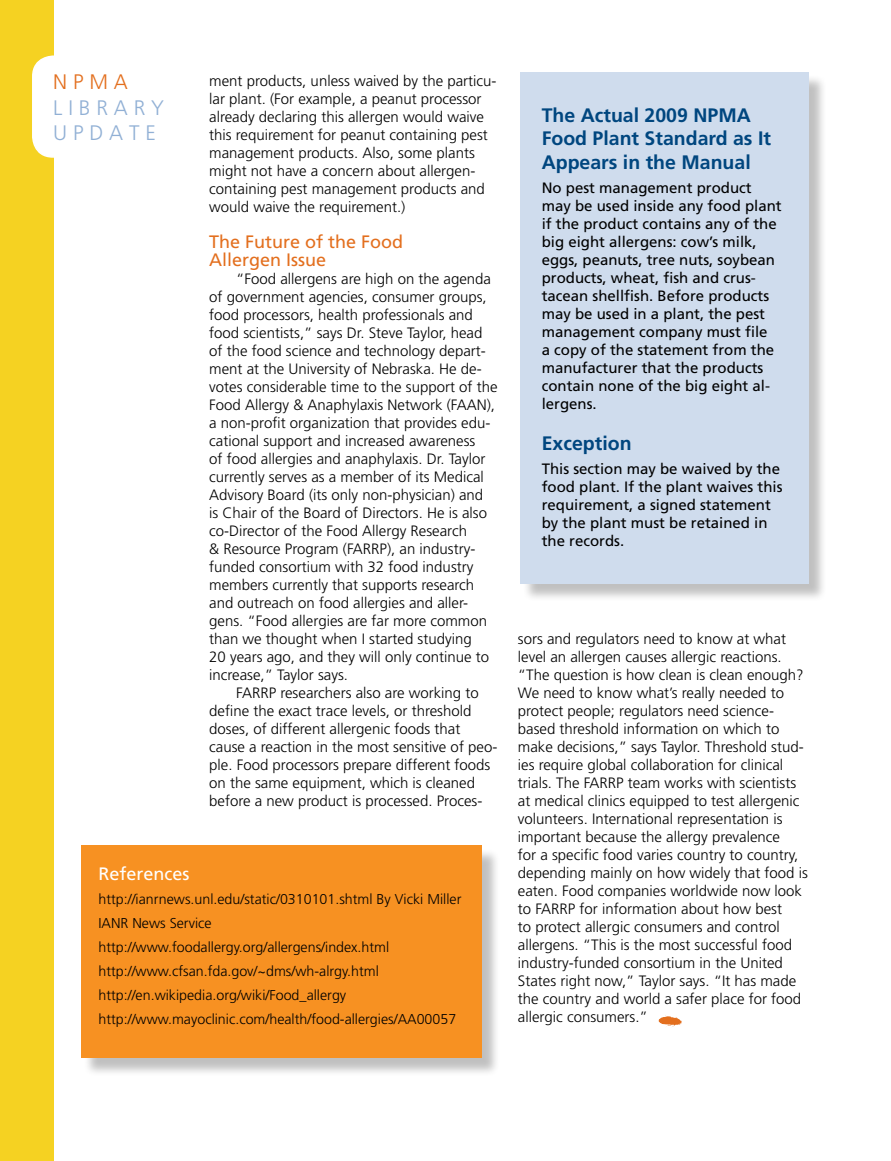
<style>
.page{position:relative;width:891px;height:1161px;background:#fff}
.page>*{position:absolute;margin:0;border:0;box-sizing:border-box;transform-origin:0 0}
.t1{font:300 21px/25.2px "Frutiger";color:#91b0d5}
.t2{font:300 21px "Frutiger";color:#e36f1e}
.t3{font:700 19.5px/23.4px "Frutiger";color:#00467f}
.t4{font:18px/18px "Frutiger";color:#e36f1e}
.t5{font:18px "Frutiger";color:#fff}
.t6{font:300 15px/18px "Frutiger";color:#000}
.t7{font:15px/18px "Frutiger";color:#000}
.t8{font:300 14.25px/24px "Frutiger";color:#000}
</style>
<div class="page">
<div style="left:0;top:0;width:54px;height:1161px;background:#f5d222"></div>
<div style="left:33px;top:56px;width:162px;height:101px;background:#fff;border-radius:20px"></div>
<div style="left:32px;top:56px;width:164px;height:102px;border:2px solid #fff;border-radius:20px"></div>
<svg style="left:658px;top:1015px;width:13px;height:12px"></svg>
<div style="left:84px;top:848px;width:416px;height:229px;background:#000;opacity:.25"></div>
<div style="left:81px;top:846px;width:401px;height:212px;background:#f79122"></div>
<div style="left:522px;top:75px;width:305px;height:528px;background:#000;opacity:.25"></div>
<div style="left:520px;top:72px;width:288px;height:512px;background:#cfdced"></div>
<h1 class="t2" style="left:53px;top:70px;width:76px">N P M A</h1>
<h1 class="t1" style="left:53px;top:95px;width:112px">L I B R A R Y<br>U P D A T E</h1>
<p class="t6" style="left:209px;top:72px;width:289px">ment products, unless waived by the particu&shy;lar plant. (For example, a peanut processor already declaring this allergen would waive this requirement for peanut containing pest management products. Also, some plants might not have a concern about allergen&shy;containing pest management products and would waive the requirement.)</p>
<p class="t4" style="left:209px;top:232px;width:196px">The Future of the Food<br>Allergen Issue</p>
<p class="t6" style="left:209px;top:270px;width:290px;text-indent:27px">“Food allergens are high on the agenda of government agencies, consumer groups, food processors, health professionals and food scientists,” says Dr. Steve Taylor, head of the food science and technology depart&shy;ment at the University of Nebraska. He de&shy;votes considerable time to the support of the Food Allergy &amp; Anaphylaxis Network (FAAN), a non-profit organization that provides edu&shy;cational support and increased awareness<br>of food allergies and anaphylaxis. Dr. Taylor currently serves as a member of its Medical Advisory Board (its only non-physician) and<br>is Chair of the Board of Directors. He is also co-Director of the Food Allergy Research<br>&amp; Resource Program (FARRP), an industry&shy;funded consortium with 32 food industry members currently that supports research and outreach on food allergies and aller&shy;gens. “Food allergies are far more common than we thought when I started studying<br>20 years ago, and they will only continue to increase,” Taylor says.</p>
<p class="t6" style="left:209px;top:684px;width:290px;text-indent:27px">FARRP researchers also are working to define the exact trace levels, or threshold doses, of different allergenic foods that cause a reaction in the most sensitive of peo&shy;ple. Food processors prepare different foods on the same equipment, which is cleaned before a new product is processed. Proces-</p>
<p class="t5" style="left:98px;top:863px;width:93px">References</p>
<p class="t8" style="left:98px;top:888px;width:364px">http://ianrnews.unl.edu/static/0310101.shtml By Vicki Miller IANR News Service http://www.foodallergy.org/allergens/index.html http://www.cfsan.fda.gov/~dms/wh-alrgy.html http://en.wikipedia.org/wiki/Food_allergy http://www.mayoclinic.com/health/food-allergies/AA00057</p>
<h2 class="t3" style="left:542px;top:103px;width:231px">The Actual 2009 NPMA<br>Food Plant Standard as It<br>Appears in the Manual</h2>
<p class="t7" style="left:542px;top:179px;width:242px">No pest management product may be used inside any food plant if the product contains any of the big eight allergens: cow’s milk, eggs, peanuts, tree nuts, soybean products, wheat, fish and crus&shy;tacean shellfish. Before products may be used in a plant, the pest management company must file<br>a copy of the statement from the manufacturer that the products contain none of the big eight al&shy;lergens.</p>
<h2 class="t3" style="left:542px;top:432px;width:91px">Exception</h2>
<p class="t7" style="left:542px;top:460px;width:242px">This section may be waived by the food plant. If the plant waives this requirement, a signed statement by the plant must be retained in the records.</p>
<p class="t6" style="left:518px;top:630px;width:292px">sors and regulators need to know at what level an allergen causes allergic reactions. “The question is how clean is clean enough?<br>We need to know what’s really needed to protect people; regulators need science&shy;based threshold information on which to make decisions,” says Taylor. Threshold stud&shy;ies require global collaboration for clinical trials. The FARRP team works with scientists at medical clinics equipped to test allergenic volunteers. International representation is important because the allergy prevalence<br>for a specific food varies country to country, depending mainly on how widely that food is eaten. Food companies worldwide now look to FARRP for information about how best<br>to protect allergic consumers and control allergens. “This is the most successful food industry-funded consortium in the United States right now,” Taylor says. “It has made the country and world a safer place for food allergic consumers.”</p>
</div>
